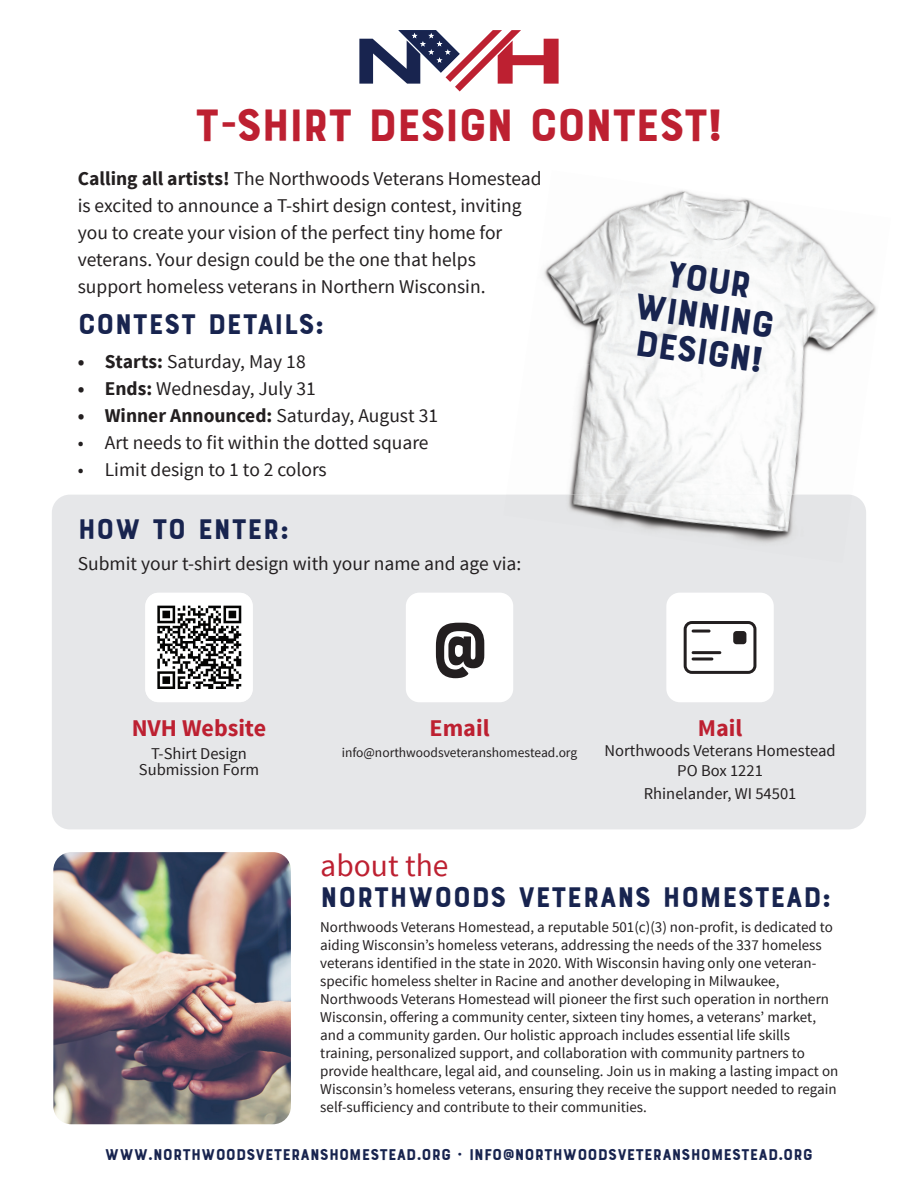
<style>
.page{position:relative;width:918px;height:1188px;background:#fff}
.page>*{position:absolute;margin:0;border:0;box-sizing:border-box;transform-origin:0 0}
.t1{font:82.05px "Bourton Base";color:#231f20}
.t2{font:48px "Bourton Base";letter-spacing:-.035em;color:#bd2031}
.t3{font:38.4px/36px "Bourton Base";color:#18244f;text-align:center}
.t4{font:31.5px "Source Sans Pro";color:#bd2031}
.t5{font:30px "Bourton Base";color:#18244f}
.t6{font:700 24px "Source Sans Pro";color:#bd2031}
.t7{font:19.5px/27px "Source Sans Pro";color:#231f20}
.t8{font:700 19.5px "Source Sans Pro";color:#231f20}
.t9{font:16.5px/16.5px "Source Sans Pro";color:#231f20;text-align:center}
.t10{font:16.5px "Bourton Base";color:#18244f}
.t11{font:15px/18px "Source Sans Pro";color:#231f20}
.t12{font:13.5px "Source Sans Pro";color:#231f20}
.s1{font-weight:700}
.s2{font-weight:400}
</style>
<div class="page">
<img style="left:53px;top:852px;width:238px;height:272px">
<div style="left:52px;top:495px;width:814px;height:334px;background:#e6e7e9;border-radius:18px"></div>
<svg style="left:359px;top:30px;width:200px;height:61px"></svg>
<img style="left:543px;top:190px;width:215px;height:166px">
<img style="left:753px;top:204px;width:124px;height:291px">
<img style="left:506px;top:356px;width:262px;height:139px">
<img style="left:568px;top:495px;width:227px;height:48px">
<svg style="left:145px;top:593px;width:108px;height:109px;background:#b2b2b2"></svg>
<svg style="left:146px;top:594px;width:8px;height:10px"></svg>
<div style="left:406px;top:593px;width:107px;height:109px;background:#fff;border-radius:14px"></div>
<div style="left:666px;top:593px;width:108px;height:109px;background:#fff;border-radius:14px"></div>
<svg style="left:684px;top:621px;width:72px;height:53px"></svg>
<div style="left:733px;top:631px;width:13px;height:13px;background:#231f20;border-radius:3px"></div>
<hr style="left:692px;top:651px;width:29px;height:3px;background:#231f20;border-radius:2px">
<hr style="left:692px;top:630px;width:19px;height:3px;background:#231f20;border-radius:2px">
<hr style="left:692px;top:657px;width:21px;height:3px;background:#231f20;border-radius:2px">
<h2 class="t2" style="left:195px;top:95px;width:530px">T-SHIRT DESIGN CONTEST!</h2>
<p class="t7" style="left:78px;top:165px;width:465px"><span class="s1">Calling all artists!</span> The Northwoods Veterans Homestead is excited to announce a T-shirt design contest, inviting you to create your vision of the perfect tiny home for veterans. Your design could be the one that helps support homeless veterans in Northern Wisconsin.</p>
<h3 class="t5" style="left:78px;top:305px;width:248px">CONTEST DETAILS:</h3>
<h3 class="t7" style="left:78px;top:348px;width:229px"><span class="s1">• Starts:</span> Saturday, May 18</h3>
<h3 class="t7" style="left:78px;top:375px;width:240px"><span class="s1">• Ends:</span> Wednesday, July 31</h3>
<h3 class="t8" style="left:78px;top:403px;width:362px">• Winner Announced: <span class="s2">Saturday, August 31</span></h3>
<h3 class="t7" style="left:78px;top:429px;width:352px">• Art needs to fit within the dotted square</h3>
<h3 class="t7" style="left:78px;top:456px;width:251px">• Limit design to 1 to 2 colors</h3>
<h3 class="t5" style="left:78px;top:511px;width:213px">HOW TO ENTER:</h3>
<h3 class="t7" style="left:78px;top:550px;width:445px">Submit your t-shirt design with your name and age via:</h3>
<h3 class="t6" style="left:132px;top:712px;width:136px">NVH Website</h3>
<p class="t9" style="left:139px;top:745px;width:122px">T-Shirt Design<br>Submission Form</p>
<h1 class="t1" style="left:429px;top:599px;width:62px">@</h1>
<h3 class="t6" style="left:430px;top:712px;width:62px">Email</h3>
<p class="t12" style="left:342px;top:745px;width:237px">info@northwoodsveteranshomestead.org</p>
<h3 class="t3" style="left:642px;top:253px;width:143px;rotate:8deg">YOUR<br>WINNING<br>DESIGN!</h3>
<h3 class="t6" style="left:698px;top:712px;width:46px">Mail</h3>
<p class="t9" style="left:604px;top:741px;width:233px;line-height:20.2px">Northwoods Veterans Homestead<br>PO Box 1221</p>
<p class="t9" style="left:644px;top:786px;width:154px">Rhinelander, WI 54501</p>
<h3 class="t4" style="left:320px;top:846px;width:130px">about the</h3>
<h3 class="t5" style="left:320px;top:879px;width:512px">NORTHWOODS VETERANS HOMESTEAD:</h3>
<p class="t11" style="left:320px;top:918px;width:520px">Northwoods Veterans Homestead, a reputable 501(c)(3) non-profit, is dedicated to aiding Wisconsin’s homeless veterans, addressing the needs of the 337 homeless veterans identified in the state in 2020. With Wisconsin having only one veteran&shy;specific homeless shelter in Racine and another developing in Milwaukee, Northwoods Veterans Homestead will pioneer the first such operation in northern Wisconsin, offering a community center, sixteen tiny homes, a veterans’ market, and a community garden. Our holistic approach includes essential life skills training, personalized support, and collaboration with community partners to provide healthcare, legal aid, and counseling. Join us in making a lasting impact on Wisconsin’s homeless veterans, ensuring they receive the support needed to regain self-sufficiency and contribute to their communities.</p>
<p class="t10" style="left:105px;top:1144px;width:710px">WWW.NORTHWOODSVETERANSHOMESTEAD.ORG • INFO@NORTHWOODSVETERANSHOMESTEAD.ORG</p>
</div>
